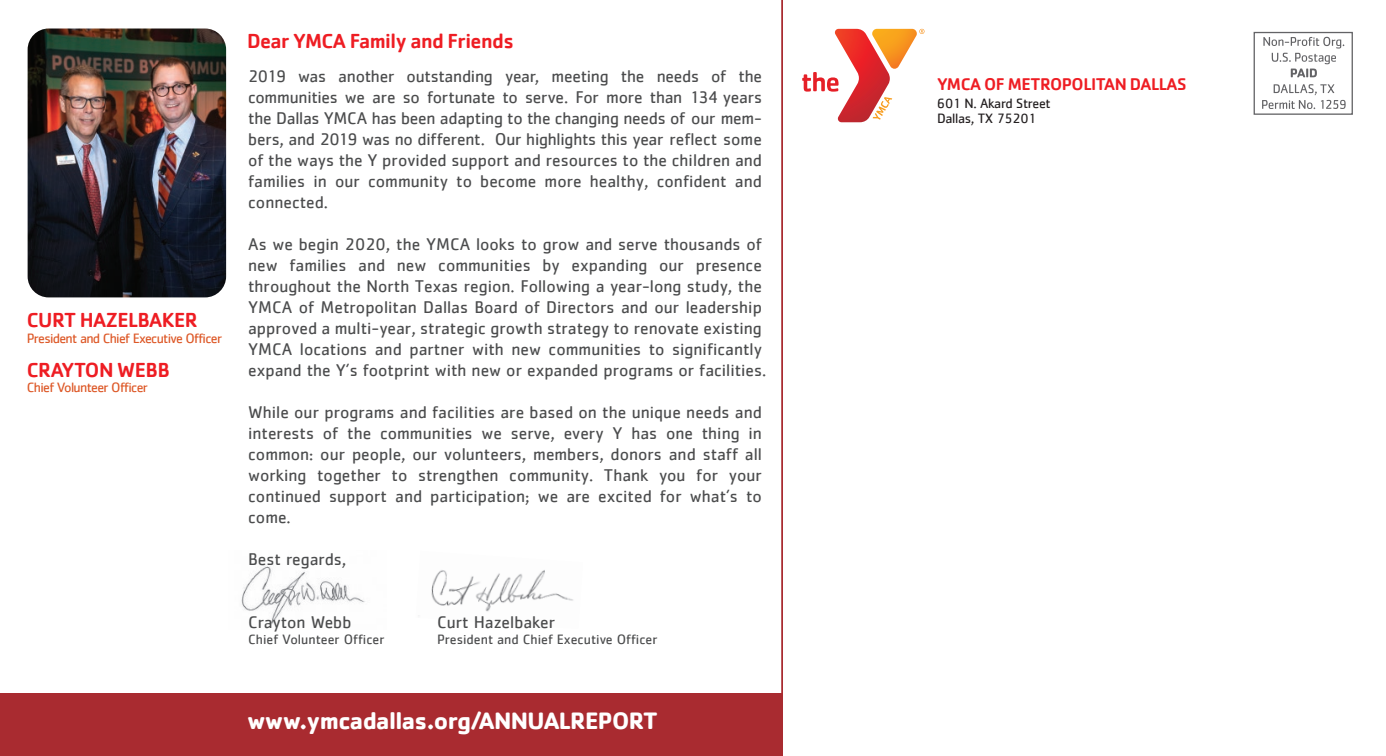
<style>
.page{position:relative;width:1386px;height:756px;background:#fff}
.page>*{position:absolute;margin:0;border:0;box-sizing:border-box;transform-origin:0 0}
.t1{font:700 24.5px "Cachet";letter-spacing:-.025em;color:#fff}
.t2{font:500 21px "Cachet";letter-spacing:-.025em;color:#ee1d23}
.t3{font:17.5px/21px "Cachet";color:#4b4c4d;text-align:justify}
.t4{font:500 17.5px "Cachet";letter-spacing:-.025em;color:#ee1d23}
.t5{font:14px "Cachet";letter-spacing:-.05em;color:#dd5827}
.t6{font:14px "Cachet";color:#4b4c4d}
.t7{font:14px/15.8px "Cachet";letter-spacing:-.025em;color:#231f20}
</style>
<div class="page">
<img style="left:241px;top:566px;width:124px;height:59px">
<img style="left:418px;top:570px;width:155px;height:46px">
<hr style="left:781px;top:0;width:2px;height:756px;background:#a92b30">
<div style="left:0;top:693px;width:782px;height:63px;background:#a92b30"></div>
<svg style="left:1263px;top:37px;width:81px;height:40px"></svg>
<svg style="left:1262px;top:84px;width:84px;height:25px"></svg>
<div style="left:1254px;top:32px;width:99px;height:83px;border:1px solid #636366"></div>
<img style="left:28px;top:29px;width:198px;height:268px">
<svg style="left:802px;top:29px;width:123px;height:93px"></svg>
<p class="t2" style="left:27px;top:307px;width:172px">CURT HAZELBAKER</p>
<p class="t5" style="left:27px;top:330px;width:197px">President and Chief Executive Officer</p>
<p class="t2" style="left:27px;top:357px;width:145px">CRAYTON WEBB</p>
<p class="t5" style="left:27px;top:380px;width:123px">Chief Volunteer Officer</p>
<p class="t2" style="left:247px;top:28px;width:268px">Dear YMCA Family and Friends</p>
<p class="t3" style="left:248px;top:65px;width:515px">2019 was another outstanding year, meeting the needs of the communities we are so fortunate to serve. For more than 134 years the Dallas YMCA has been adapting to the changing needs of our mem&shy;bers, and 2019 was no different. Our highlights this year reflect some of the ways the Y provided support and resources to the children and families in our community to become more healthy, confident and connected.</p>
<p class="t3" style="left:248px;top:233px;width:520px;text-align:left">As we begin 2020, the YMCA looks to grow and serve thousands of new families and new communities by expanding our presence throughout the North Texas region. Following a year-long study, the YMCA of Metropolitan Dallas Board of Directors and our leadership approved a multi-year, strategic growth strategy to renovate existing YMCA locations and partner with new communities to significantly expand the Y’s footprint with new or expanded programs or facilities.</p>
<p class="t3" style="left:248px;top:401px;width:515px">While our programs and facilities are based on the unique needs and interests of the communities we serve, every Y has one thing in common: our people, our volunteers, members, donors and staff all working together to strengthen community. Thank you for your continued support and participation; we are excited for what’s to come.</p>
<p class="t3" style="left:248px;top:548px;width:100px">Best regards,</p>
<p class="t3" style="left:248px;top:611px;width:105px">Crayton Webb</p>
<p class="t3" style="left:437px;top:611px;width:120px">Curt Hazelbaker</p>
<p class="t6" style="left:248px;top:631px;width:138px">Chief Volunteer Officer</p>
<p class="t6" style="left:437px;top:631px;width:222px">President and Chief Executive Officer</p>
<h1 class="t1" style="left:247px;top:705px;width:412px">www.ymcadallas.org/ANNUALREPORT</h1>
<p class="t4" style="left:937px;top:73px;width:251px">YMCA OF METROPOLITAN DALLAS</p>
<p class="t7" style="left:937px;top:95px;width:115px">601 N. Akard Street<br>Dallas, TX 75201</p>
</div>
